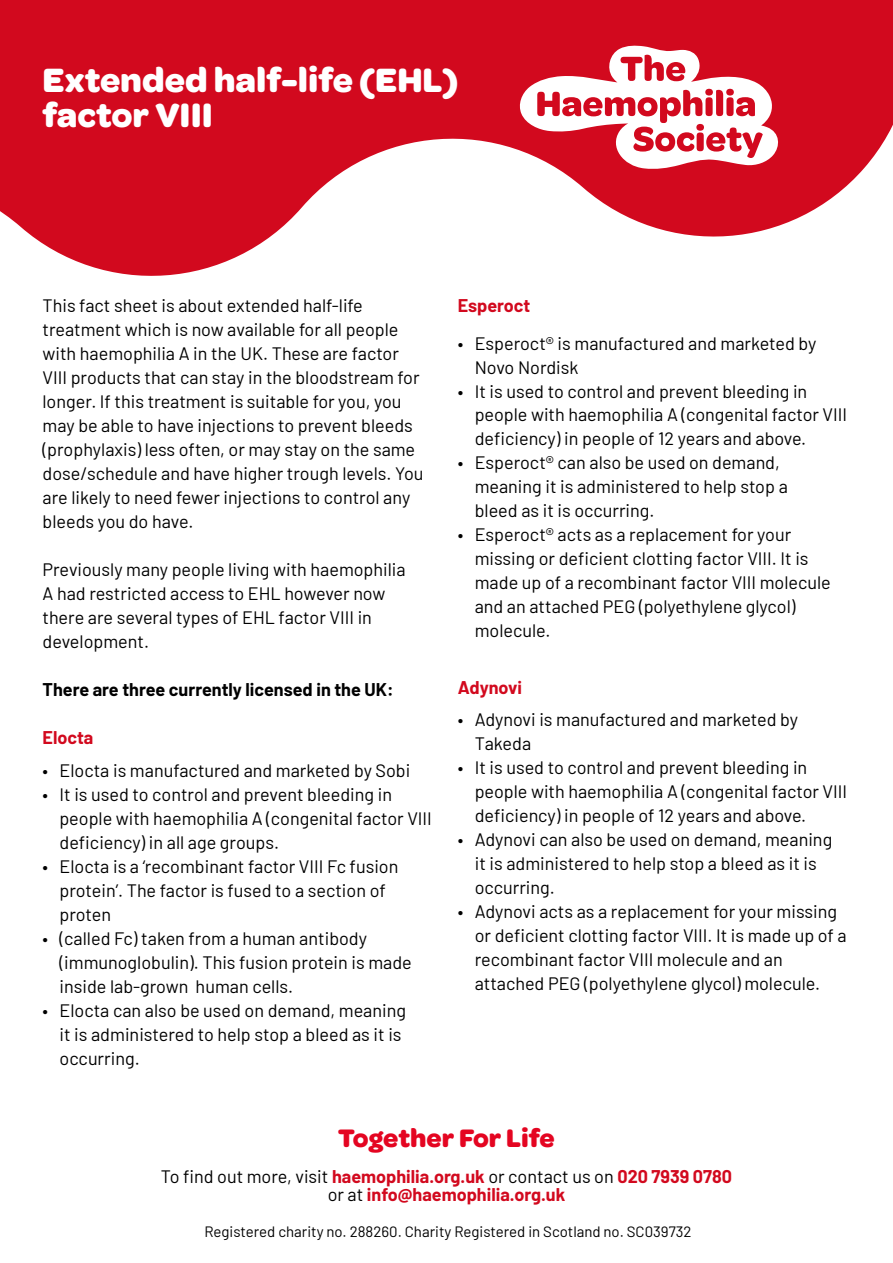
<style>
.page{position:relative;width:893px;height:1263px;background:#fff}
.page>*{position:absolute;margin:0;border:0;box-sizing:border-box;transform-origin:0 0}
.t1{font:700 63px "Omnes";color:#fff}
.t2{font:700 36px/34.5px "Omnes";color:#fff}
.t3{font:700 27px "Omnes";color:#e40521}
.t4{font:18px/24px "Barlow";color:#000}
.t5{font:700 18px/18px "Barlow";color:#d2091e;text-align:center}
.t6{font:700 18px "Barlow";color:#000}
.t7{font:15px "Barlow";color:#000}
.s1{font-weight:400;color:#000}
</style>
<div class="page">
<svg style="left:0;top:0;width:893px;height:276px;fill:#d2091e"></svg>
<svg style="left:520px;top:46px;width:258px;height:123px"></svg>
<h1 class="t1" style="left:35px;top:36px;width:402px;rotate:-3deg">Growing up is</h1>
<h2 class="t2" style="left:43px;top:61px;width:417px">Extended half-life (EHL) factor VIII</h2>
<p class="t4" style="left:43px;top:292px;width:383px">This fact sheet is about extended half-life treatment which is now available for all people with haemophilia A in the UK. These are factor VIII products that can stay in the bloodstream for longer. If this treatment is suitable for you, you may be able to have injections to prevent bleeds (prophylaxis) less often, or may stay on the same dose/schedule and have higher trough levels. You are likely to need fewer injections to control any bleeds you do have.</p>
<p class="t4" style="left:43px;top:556px;width:365px">Previously many people living with haemophilia A had restricted access to EHL however now there are several types of EHL factor VIII in development.</p>
<p class="t6" style="left:43px;top:676px;width:353px">There are three currently licensed in the UK:</p>
<p class="t5" style="left:43px;top:727px;width:52px">Elocta</p>
<p class="t4" style="left:43px;top:757px;width:369px">• Elocta is manufactured and marketed by Sobi</p>
<p class="t4" style="left:60px;top:781px;width:374px;text-indent:-17px">• It is used to control and prevent bleeding in people with haemophilia A (congenital factor VIII deficiency) in all age groups.</p>
<p class="t4" style="left:60px;top:853px;width:340px;text-indent:-17px">• Elocta is a ‘recombinant factor VIII Fc fusion protein’. The factor is fused to a section of proten</p>
<p class="t4" style="left:60px;top:925px;width:354px;text-indent:-17px">• (called Fc) taken from a human antibody (immunoglobulin). This fusion protein is made inside lab-grown human cells.</p>
<p class="t4" style="left:60px;top:997px;width:348px;text-indent:-17px">• Elocta can also be used on demand, meaning it is administered to help stop a bleed as it is occurring.</p>
<p class="t5" style="left:458px;top:295px;width:74px">Esperoct</p>
<p class="t4" style="left:475px;top:330px;width:343px;text-indent:-17px">• Esperoct® is manufactured and marketed by<br>Novo Nordisk</p>
<p class="t4" style="left:475px;top:378px;width:374px;text-indent:-17px">• It is used to control and prevent bleeding in people with haemophilia A (congenital factor VIII deficiency) in people of 12 years and above.</p>
<p class="t4" style="left:475px;top:450px;width:315px;text-indent:-17px">• Esperoct® can also be used on demand, meaning it is administered to help stop a bleed as it is occurring.</p>
<p class="t4" style="left:475px;top:522px;width:358px;text-indent:-17px">• Esperoct® acts as a replacement for your missing or deficient clotting factor VIII. It is made up of a recombinant factor VIII molecule and an attached PEG (polyethylene glycol) molecule.</p>
<p class="t5" style="left:458px;top:677px;width:66px">Adynovi</p>
<p class="t4" style="left:475px;top:707px;width:325px;text-indent:-17px">• Adynovi is manufactured and marketed by<br>Takeda</p>
<p class="t4" style="left:475px;top:755px;width:374px;text-indent:-17px">• It is used to control and prevent bleeding in people with haemophilia A (congenital factor VIII deficiency) in people of 12 years and above.</p>
<p class="t4" style="left:475px;top:826px;width:359px;text-indent:-17px">• Adynovi can also be used on demand, meaning it is administered to help stop a bleed as it is occurring.</p>
<p class="t4" style="left:475px;top:898px;width:374px;text-indent:-17px">• Adynovi acts as a replacement for your missing or deficient clotting factor VIII. It is made up of a recombinant factor VIII molecule and an attached PEG (polyethylene glycol) molecule.</p>
<h3 class="t3" style="left:338px;top:1118px;width:218px">Together For Life</h3>
<p class="t5" style="left:161px;top:1166px;width:573px"><span class="s1">To find out more, visit</span> haemophilia.org.uk <span class="s1">or contact us on</span> 020 7939 0780 <span class="s1">or at</span> info@haemophilia.org.uk</p>
<p class="t7" style="left:204px;top:1221px;width:489px">Registered charity no. 288260. Charity Registered in Scotland no. SC039732</p>
</div>
